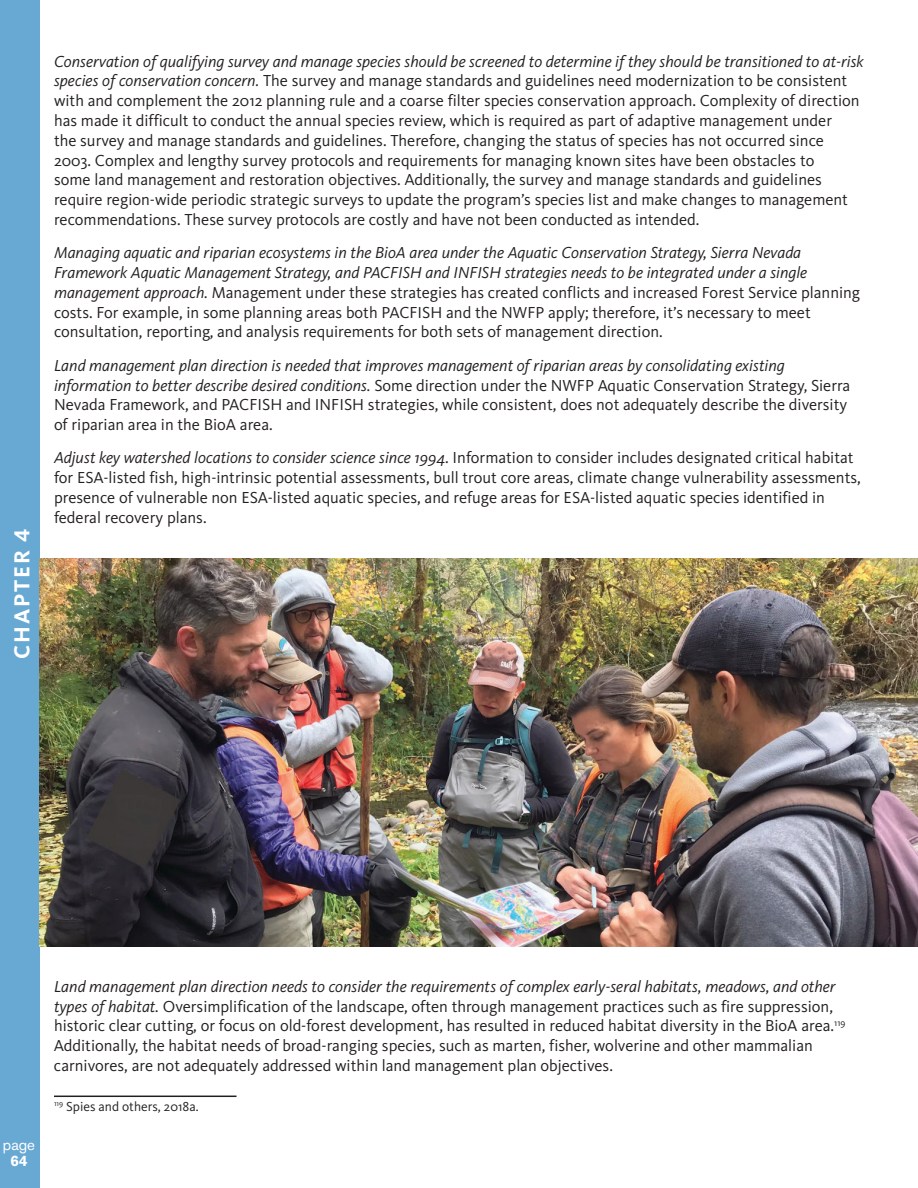
<style>
.page{position:relative;width:918px;height:1188px;background:#fff}
.page>*{position:absolute;margin:0;border:0;box-sizing:border-box;transform-origin:0 0}
.t1{font:700 22.5px "Kievit Pro";letter-spacing:.085em;color:#fff}
.t2{font:16.5px/19.8px "Kievit Pro";color:#231f20}
.t3{font:15px "Akzidenz Grotesk BQ";color:#fff}
.t4{font:700 15px "Akzidenz Grotesk BQ";color:#fff}
.Footnotes{font:13.5px "Kievit Pro";color:#231f20}
.s1{font-style:italic}
</style>
<div class="page">
<div style="left:0;top:0;width:40px;height:1188px;background:#68a9d4"></div>
<img style="left:40px;top:558px;width:878px;height:388px">
<hr style="left:54px;top:1096px;width:183px;height:1px;background:#231f20">
<h1 class="t1" style="left:9px;top:659px;width:131px;rotate:-90deg">CHAPTER 4</h1>
<p class="t2" style="left:54px;top:51px;width:811px"><span class="s1">Conservation of qualifying survey and manage species should be screened to determine if they should be transitioned to at-risk species of conservation concern.</span> The survey and manage standards and guidelines need modernization to be consistent with and complement the 2012 planning rule and a coarse filter species conservation approach. Complexity of direction has made it difficult to conduct the annual species review, which is required as part of adaptive management under<br>the survey and manage standards and guidelines. Therefore, changing the status of species has not occurred since 2003. Complex and lengthy survey protocols and requirements for managing known sites have been obstacles to<br>some land management and restoration objectives. Additionally, the survey and manage standards and guidelines require region-wide periodic strategic surveys to update the program’s species list and make changes to management recommendations. These survey protocols are costly and have not been conducted as intended.</p>
<p class="t2" style="left:54px;top:243px;width:808px"><span class="s1">Managing aquatic and riparian ecosystems in the BioA area under the Aquatic Conservation Strategy, Sierra Nevada Framework Aquatic Management Strategy, and PACFISH and INFISH strategies needs to be integrated under a single management approach.</span> Management under these strategies has created conflicts and increased Forest Service planning costs. For example, in some planning areas both PACFISH and the NWFP apply; therefore, it’s necessary to meet consultation, reporting, and analysis requirements for both sets of management direction.</p>
<p class="t2" style="left:54px;top:355px;width:798px"><span class="s1">Land management plan direction is needed that improves management of riparian areas by consolidating existing information to better describe desired conditions.</span> Some direction under the NWFP Aquatic Conservation Strategy, Sierra Nevada Framework, and PACFISH and INFISH strategies, while consistent, does not adequately describe the diversity of riparian area in the BioA area.</p>
<p class="t2" style="left:54px;top:448px;width:808px"><span class="s1">Adjust key watershed locations to consider science since 1994</span>. Information to consider includes designated critical habitat for ESA-listed fish, high-intrinsic potential assessments, bull trout core areas, climate change vulnerability assessments, presence of vulnerable non ESA-listed aquatic species, and refuge areas for ESA-listed aquatic species identified in federal recovery plans.</p>
<p class="t3" style="left:3px;top:1136px;width:34px">page</p>
<p class="t4" style="left:11px;top:1152px;width:18px">64</p>
<p class="t2" style="left:54px;top:976px;width:793px"><span class="s1">Land management plan direction needs to consider the requirements of complex early-seral habitats, meadows, and other types of habitat.</span> Oversimplification of the landscape, often through management practices such as fire suppression, historic clear cutting, or focus on old-forest development, has resulted in reduced habitat diversity in the BioA area.<sup>119<br></sup>Additionally, the habitat needs of broad-ranging species, such as marten, fisher, wolverine and other mammalian carnivores, are not adequately addressed within land management plan objectives.</p>
<p class="Footnotes" style="left:54px;top:1098px;width:146px"><sup>119</sup> Spies and others, 2018a.</p>
</div>
